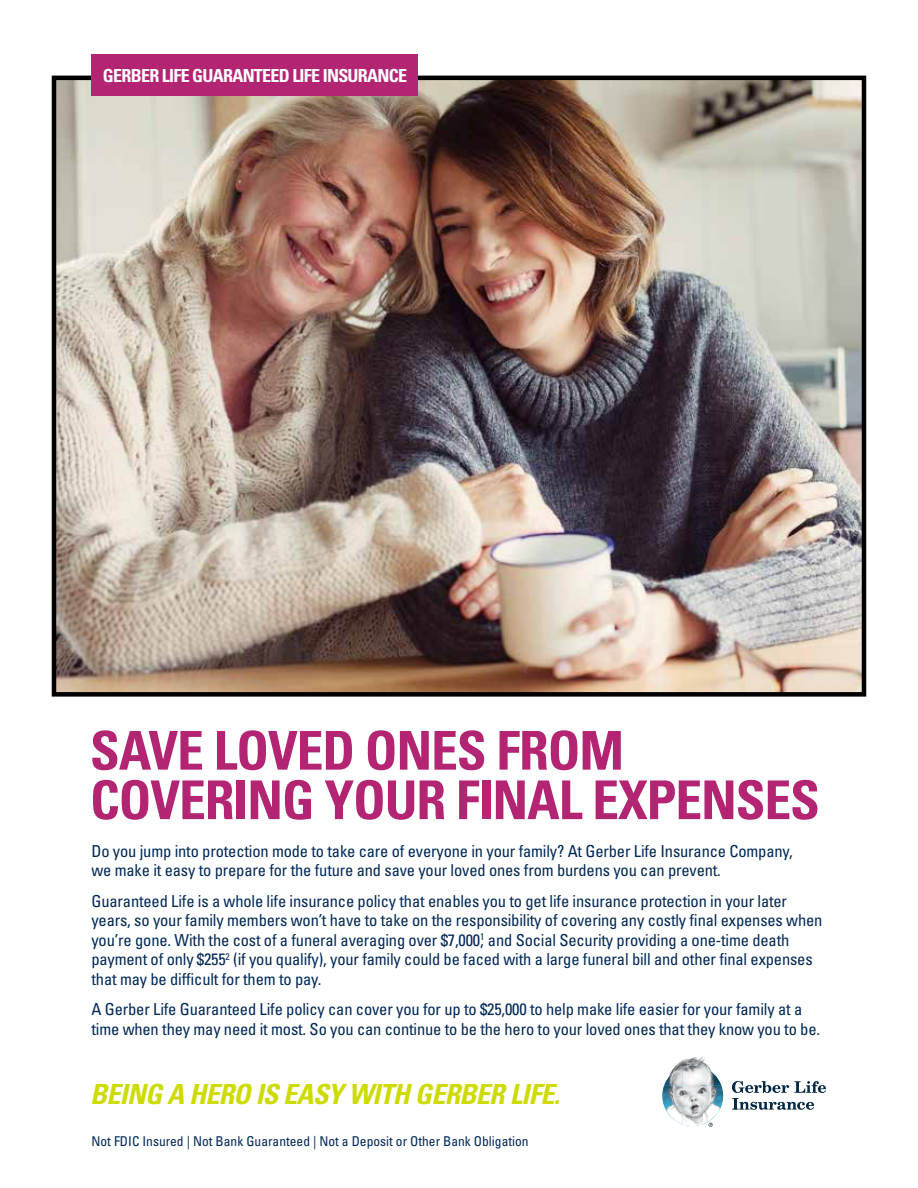
<style>
.page{position:relative;width:918px;height:1188px;background:#fff}
.page>*{position:absolute;margin:0;border:0;box-sizing:border-box;transform-origin:0 0}
.t1{font:700 condensed 53.55px/49.5px "Univers";letter-spacing:-.02em;color:#b32572}
.t2{font:italic 700 condensed 27.75px "Univers";letter-spacing:-.02em;color:#cddb00}
.t3{font:700 condensed 18px "Univers";letter-spacing:-.04em;color:#fff}
.t4{font:condensed 16.5px/19.5px "Univers";letter-spacing:-.01em;color:#002856}
.t5{font:condensed 13.5px "Univers";color:#002856}
</style>
<div class="page">
<img style="left:57px;top:81px;width:804px;height:611px">
<div style="left:52px;top:76px;width:814px;height:621px;border:4px solid #000"></div>
<div style="left:92px;top:54px;width:326px;height:41px;background:#b32572"></div>
<img style="left:674px;top:1056px;width:35px;height:11px">
<svg style="left:732px;top:1081px;width:94px;height:29px"></svg>
<img style="left:664px;top:1067px;width:19px;height:19px">
<img style="left:683px;top:1065px;width:20px;height:21px">
<img style="left:703px;top:1067px;width:18px;height:19px">
<img style="left:662px;top:1086px;width:61px;height:20px">
<img style="left:664px;top:1106px;width:19px;height:18px">
<img style="left:683px;top:1106px;width:20px;height:20px">
<img style="left:703px;top:1106px;width:18px;height:18px">
<p class="t3" style="left:103px;top:64px;width:306px">GERBER LIFE GUARANTEED LIFE INSURANCE</p>
<h1 class="t1" style="left:90px;top:726px;width:731px">SAVE LOVED ONES FROM<br>COVERING YOUR FINAL EXPENSES</h1>
<p class="t4" style="left:92px;top:841px;width:703px">Do you jump into protection mode to take care of everyone in your family? At Gerber Life Insurance Company, we make it easy to prepare for the future and save your loved ones from burdens you can prevent.</p>
<p class="t4" style="left:91px;top:891px;width:732px">Guaranteed Life is a whole life insurance policy that enables you to get life insurance protection in your later years, so your family members won’t have to take on the responsibility of covering any costly final expenses when you’re gone. With the cost of a funeral averaging over $7,000,<sup>1</sup> and Social Security providing a one-time death payment of only $255<sup>2</sup> (if you qualify), your family could be faced with a large funeral bill and other final expenses that may be difficult for them to pay.</p>
<p class="t4" style="left:91px;top:999px;width:730px">A Gerber Life Guaranteed Life policy can cover you for up to $25,000 to help make life easier for your family at a time when they may need it most. So you can continue to be the hero to your loved ones that they know you to be.</p>
<h2 class="t2" style="left:90px;top:1077px;width:471px">BEING A HERO IS EASY WITH GERBER LIFE.</h2>
<p class="t5" style="left:92px;top:1133px;width:439px">Not FDIC Insured | Not Bank Guaranteed | Not a Deposit or Other Bank Obligation</p>
</div>
